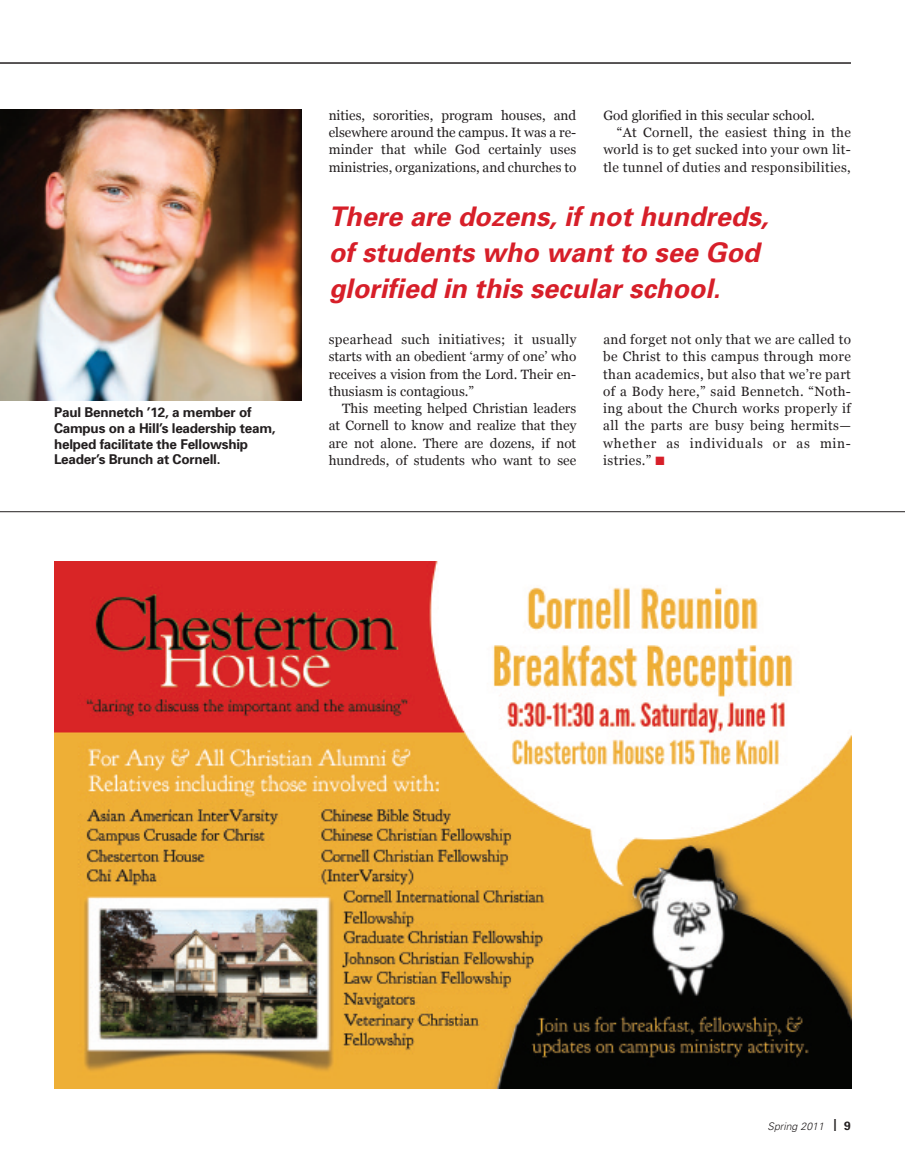
<style>
.page{position:relative;width:905px;height:1175px;background:#fff}
.page>*{position:absolute;margin:0;border:0;box-sizing:border-box;transform-origin:0 0}
.t1{font:italic 700 27px/36px "Univers";color:#d71f29}
.t2{font:13.5px/17.2px "Georgia";color:#231f20;text-align:justify}
.t3{font:700 13.5px/15.8px "Univers";letter-spacing:-.015em;color:#231f20}
.t4{font:13.5px "Georgia";letter-spacing:.025em;color:#231f20}
.t5{font:italic 300 10.5px "Univers";color:#231f20}
.s1{color:#d71f29}
.s2{font-weight:700;font-style:normal;font-size:12px}
</style>
<div class="page">
<hr style="left:0;top:62px;width:850px;height:2px;background:#231f20">
<img style="left:54px;top:561px;width:797px;height:527px">
<hr style="left:0;top:511px;width:904px;height:1px;background:#231f20">
<img style="left:0;top:110px;width:302px;height:290px">
<p class="t3" style="left:54px;top:406px;width:223px">Paul Bennetch ’12, a member of<br>Campus on a Hill’s leadership team, helped facilitate the Fellowship<br>Leader’s Brunch at Cornell.</p>
<p class="t2" style="left:328px;top:106px;width:249px">nities, sororities, program houses, and elsewhere around the campus. It was a re&shy;minder that while God certainly uses ministries, organizations, and churches to</p>
<p class="t2" style="left:603px;top:106px;width:213px">God glorified in this secular school.</p>
<p class="t4" style="left:617px;top:125px;width:235px">“At Cornell, the easiest thing in the</p>
<p class="t4" style="left:603px;top:142px;width:249px">world is to get sucked into your own lit-</p>
<p class="t4" style="left:603px;top:159px;width:249px">tle tunnel of duties and responsibilities,</p>
<h1 class="t1" style="left:328px;top:200px;width:441px">There are dozens, if not hundreds, of students who want to see God glorified in this secular school.</h1>
<p class="t2" style="left:329px;top:331px;width:249px">spearhead such initiatives; it usually starts with an obedient ‘army of one’ who receives a vision from the Lord. Their en&shy;thusiasm is contagious.”</p>
<p class="t2" style="left:329px;top:400px;width:249px;text-indent:14px">This meeting helped Christian leaders at Cornell to know and realize that they are not alone. There are dozens, if not hundreds, of students who want to see</p>
<p class="t2" style="left:603px;top:331px;width:249px">and forget not only that we are called to be Christ to this campus through more than academics, but also that we’re part of a Body here,” said Bennetch. “Noth&shy;ing about the Church works properly if all the parts are busy being hermits— whether as individuals or as min&shy;istries.” <span class="s1">■</span></p>
<p class="t5" style="left:767px;top:1122px;width:85px">Spring 2011 <span class="s2">| 9</span></p>
</div>
